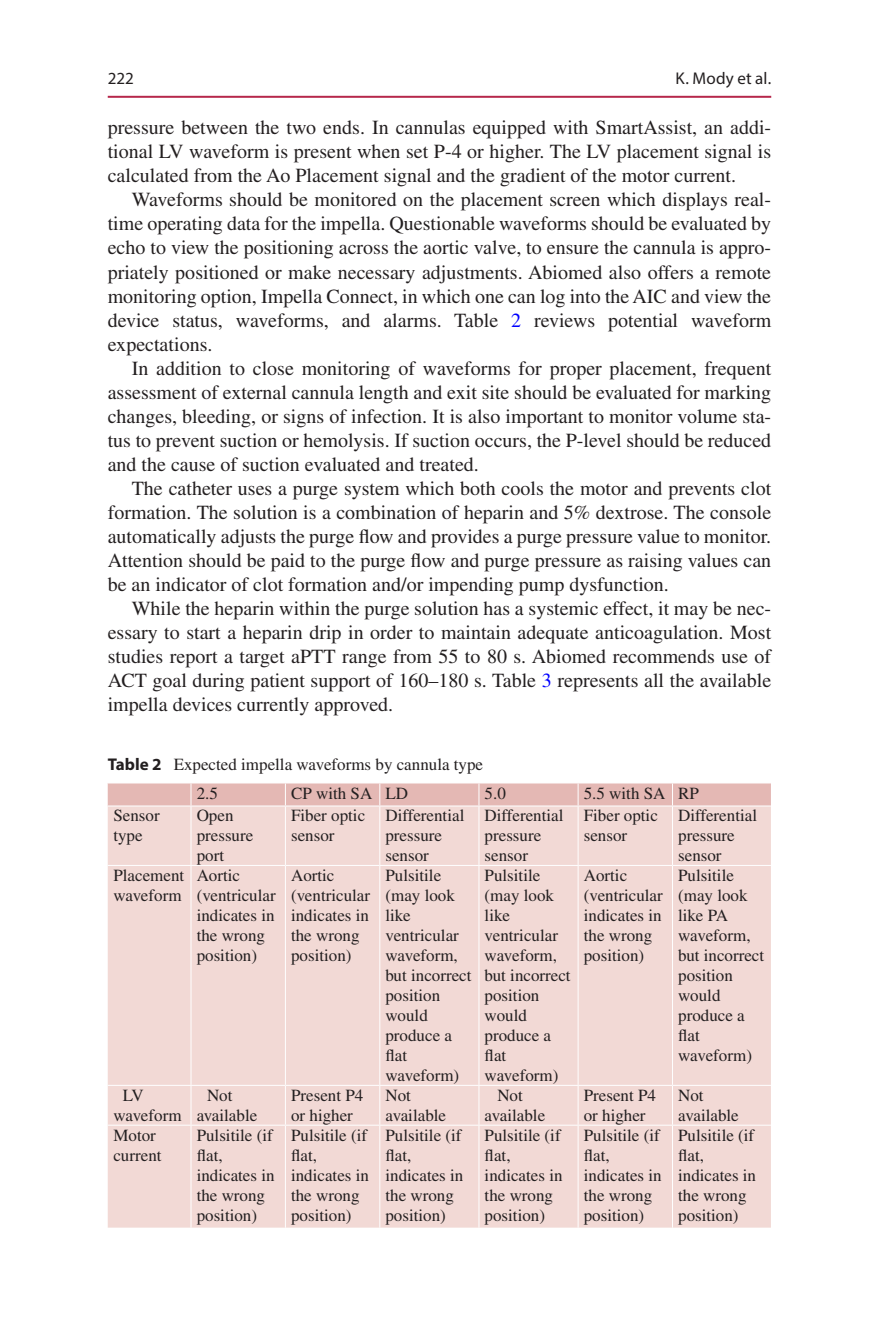
<style>
.page{position:relative;width:879px;height:1333px;background:#fff}
.page>*{position:absolute;margin:0;border:0;box-sizing:border-box;transform-origin:0 0}
.Text{font:20px/24px "Times LT Std";color:#231f20;text-align:justify}
.T_Body{font:17px/20px "Times LT Std";color:#231f20}
.T_Head{font:17px "Times LT Std";color:#231f20}
.t1{font:17px "Myriad Pro";letter-spacing:.01em;color:#231f20}
.s1{color:#00f}
.s2{font-family:"Myriad Pro";font-weight:700}
</style>
<div class="page">
<div style="left:108px;top:806px;width:663px;height:421px;background:#f2d9d5"></div>
<svg style="left:108px;top:783px;width:663px;height:23px;background:#e5bbb7"></svg>
<hr style="left:672px;top:805px;width:99px;height:1px;background:#fff">
<hr style="left:190px;top:806px;width:1px;height:58px;background:#fff">
<hr style="left:285px;top:806px;width:1px;height:58px;background:#fff">
<hr style="left:379px;top:806px;width:1px;height:58px;background:#fff">
<hr style="left:478px;top:806px;width:1px;height:58px;background:#fff">
<hr style="left:577px;top:806px;width:1px;height:58px;background:#fff">
<hr style="left:672px;top:806px;width:1px;height:58px;background:#fff">
<hr style="left:108px;top:864px;width:83px;height:1px;background:#fff">
<hr style="left:191px;top:864px;width:94px;height:1px;background:#fff">
<hr style="left:190px;top:865px;width:1px;height:219px;background:#fff">
<hr style="left:285px;top:864px;width:95px;height:1px;background:#fff">
<hr style="left:285px;top:865px;width:1px;height:219px;background:#fff">
<hr style="left:380px;top:864px;width:99px;height:1px;background:#fff">
<hr style="left:379px;top:865px;width:1px;height:219px;background:#fff">
<hr style="left:479px;top:864px;width:99px;height:1px;background:#fff">
<hr style="left:478px;top:865px;width:1px;height:219px;background:#fff">
<hr style="left:578px;top:864px;width:94px;height:1px;background:#fff">
<hr style="left:577px;top:865px;width:1px;height:219px;background:#fff">
<hr style="left:672px;top:864px;width:99px;height:1px;background:#fff">
<hr style="left:672px;top:865px;width:1px;height:219px;background:#fff">
<hr style="left:108px;top:1084px;width:83px;height:1px;background:#fff">
<hr style="left:191px;top:1084px;width:94px;height:1px;background:#fff">
<hr style="left:190px;top:1085px;width:1px;height:39px;background:#fff">
<hr style="left:285px;top:1084px;width:95px;height:1px;background:#fff">
<hr style="left:285px;top:1085px;width:1px;height:39px;background:#fff">
<hr style="left:380px;top:1084px;width:99px;height:1px;background:#fff">
<hr style="left:379px;top:1085px;width:1px;height:39px;background:#fff">
<hr style="left:479px;top:1084px;width:99px;height:1px;background:#fff">
<hr style="left:478px;top:1085px;width:1px;height:39px;background:#fff">
<hr style="left:578px;top:1084px;width:94px;height:1px;background:#fff">
<hr style="left:577px;top:1085px;width:1px;height:39px;background:#fff">
<hr style="left:672px;top:1084px;width:99px;height:1px;background:#fff">
<hr style="left:672px;top:1085px;width:1px;height:39px;background:#fff">
<hr style="left:578px;top:1124px;width:95px;height:1px;background:#fff">
<hr style="left:479px;top:1124px;width:99px;height:1px;background:#fff">
<hr style="left:577px;top:1125px;width:1px;height:102px;background:#fff">
<hr style="left:380px;top:1124px;width:99px;height:1px;background:#fff">
<hr style="left:478px;top:1125px;width:1px;height:102px;background:#fff">
<hr style="left:285px;top:1124px;width:95px;height:1px;background:#fff">
<hr style="left:379px;top:1125px;width:1px;height:102px;background:#fff">
<hr style="left:191px;top:1124px;width:94px;height:1px;background:#fff">
<hr style="left:285px;top:1125px;width:1px;height:102px;background:#fff">
<hr style="left:673px;top:1124px;width:98px;height:1px;background:#fff">
<hr style="left:672px;top:1125px;width:1px;height:102px;background:#fff">
<hr style="left:108px;top:1124px;width:83px;height:1px;background:#fff">
<hr style="left:190px;top:1125px;width:1px;height:102px;background:#fff">
<hr style="left:108px;top:96px;width:663px;height:2px;background:#b6274b">
<p class="t1" style="left:675px;top:68px;width:97px">K. Mody et al.</p>
<p class="t1" style="left:108px;top:68px;width:28px">222</p>
<p class="Text" style="left:108px;top:116px;width:665px">pressure between the two ends. In cannulas equipped with SmartAssist, an addi&shy;tional LV waveform is present when set P-4 or higher. The LV placement signal is calculated from the Ao Placement signal and the gradient of the motor current.</p>
<p class="Text" style="left:108px;top:188px;width:665px;text-indent:24px">Waveforms should be monitored on the placement screen which displays real&shy;time operating data for the impella. Questionable waveforms should be evaluated by echo to view the positioning across the aortic valve, to ensure the cannula is appro&shy;priately positioned or make necessary adjustments. Abiomed also offers a remote monitoring option, Impella Connect, in which one can log into the AIC and view the device status, waveforms, and alarms. Table <span class="s1">2</span> reviews potential waveform expectations.</p>
<p class="Text" style="left:108px;top:356px;width:665px;text-indent:24px">In addition to close monitoring of waveforms for proper placement, frequent assessment of external cannula length and exit site should be evaluated for marking changes, bleeding, or signs of infection. It is also important to monitor volume sta&shy;tus to prevent suction or hemolysis. If suction occurs, the P-level should be reduced and the cause of suction evaluated and treated.</p>
<p class="Text" style="left:108px;top:476px;width:665px;text-indent:24px">The catheter uses a purge system which both cools the motor and prevents clot formation. The solution is a combination of heparin and 5% dextrose. The console automatically adjusts the purge flow and provides a purge pressure value to monitor.<br>Attention should be paid to the purge flow and purge pressure as raising values can be an indicator of clot formation and/or impending pump dysfunction.</p>
<p class="Text" style="left:108px;top:596px;width:665px;text-indent:24px">While the heparin within the purge solution has a systemic effect, it may be nec&shy;essary to start a heparin drip in order to maintain adequate anticoagulation. Most studies report a target aPTT range from 55 to 80 s. Abiomed recommends use of ACT goal during patient support of 160–180 s. Table <span class="s1">3</span> represents all the available impella devices currently approved.</p>
<p class="T_Body" style="left:108px;top:754px;width:377px"><span class="s2">Table 2</span> Expected impella waveforms by cannula type</p>
<p class="T_Head" style="left:197px;top:783px;width:23px">2.5</p>
<p class="T_Head" style="left:291px;top:783px;width:83px">CP with SA</p>
<p class="T_Head" style="left:385px;top:783px;width:24px">LD</p>
<p class="T_Head" style="left:484px;top:783px;width:23px">5.0</p>
<p class="T_Head" style="left:584px;top:783px;width:83px">5.5 with SA</p>
<p class="T_Head" style="left:678px;top:784px;width:22px">RP</p>
<p class="T_Body" style="left:113px;top:805px;width:48px">Sensor type</p>
<p class="T_Body" style="left:197px;top:805px;width:58px">Open pressure port</p>
<p class="T_Body" style="left:291px;top:805px;width:76px">Fiber optic sensor</p>
<p class="T_Body" style="left:385px;top:805px;width:80px">Differential pressure sensor</p>
<p class="T_Body" style="left:484px;top:805px;width:80px">Differential pressure sensor</p>
<p class="T_Body" style="left:584px;top:805px;width:76px">Fiber optic sensor</p>
<p class="T_Body" style="left:678px;top:805px;width:80px">Differential pressure sensor</p>
<p class="T_Body" style="left:113px;top:865px;width:72px">Placement waveform</p>
<p class="T_Body" style="left:197px;top:865px;width:81px">Aortic (ventricular indicates in the wrong position)</p>
<p class="T_Body" style="left:291px;top:865px;width:81px">Aortic (ventricular indicates in the wrong position)</p>
<p class="T_Body" style="left:385px;top:865px;width:88px">Pulsitile (may look like ventricular waveform, but incorrect position would produce a flat waveform)</p>
<p class="T_Body" style="left:484px;top:865px;width:88px">Pulsitile (may look like ventricular waveform, but incorrect position would produce a flat waveform)</p>
<p class="T_Body" style="left:584px;top:865px;width:81px">Aortic (ventricular indicates in the wrong position)</p>
<p class="T_Body" style="left:678px;top:865px;width:88px">Pulsitile (may look like PA waveform, but incorrect position would produce a flat waveform)</p>
<p class="T_Body" style="left:113px;top:1085px;width:70px;text-indent:9px">LV waveform</p>
<p class="T_Body" style="left:197px;top:1085px;width:62px;text-indent:10px">Not available</p>
<p class="T_Body" style="left:291px;top:1085px;width:74px">Present P4 or higher</p>
<p class="T_Body" style="left:385px;top:1085px;width:62px">Not available</p>
<p class="T_Body" style="left:484px;top:1085px;width:62px;text-align:center">Not available</p>
<p class="T_Body" style="left:584px;top:1085px;width:74px">Present P4 or higher</p>
<p class="T_Body" style="left:678px;top:1085px;width:62px">Not available</p>
<p class="T_Body" style="left:113px;top:1125px;width:50px">Motor current</p>
<p class="T_Body" style="left:197px;top:1125px;width:79px">Pulsitile (if flat, indicates in the wrong position)</p>
<p class="T_Body" style="left:291px;top:1125px;width:79px">Pulsitile (if flat, indicates in the wrong position)</p>
<p class="T_Body" style="left:385px;top:1125px;width:79px">Pulsitile (if flat, indicates in the wrong position)</p>
<p class="T_Body" style="left:484px;top:1125px;width:79px">Pulsitile (if flat, indicates in the wrong position)</p>
<p class="T_Body" style="left:584px;top:1125px;width:79px">Pulsitile (if flat, indicates in the wrong position)</p>
<p class="T_Body" style="left:678px;top:1125px;width:79px">Pulsitile (if flat, indicates in the wrong position)</p>
</div>
